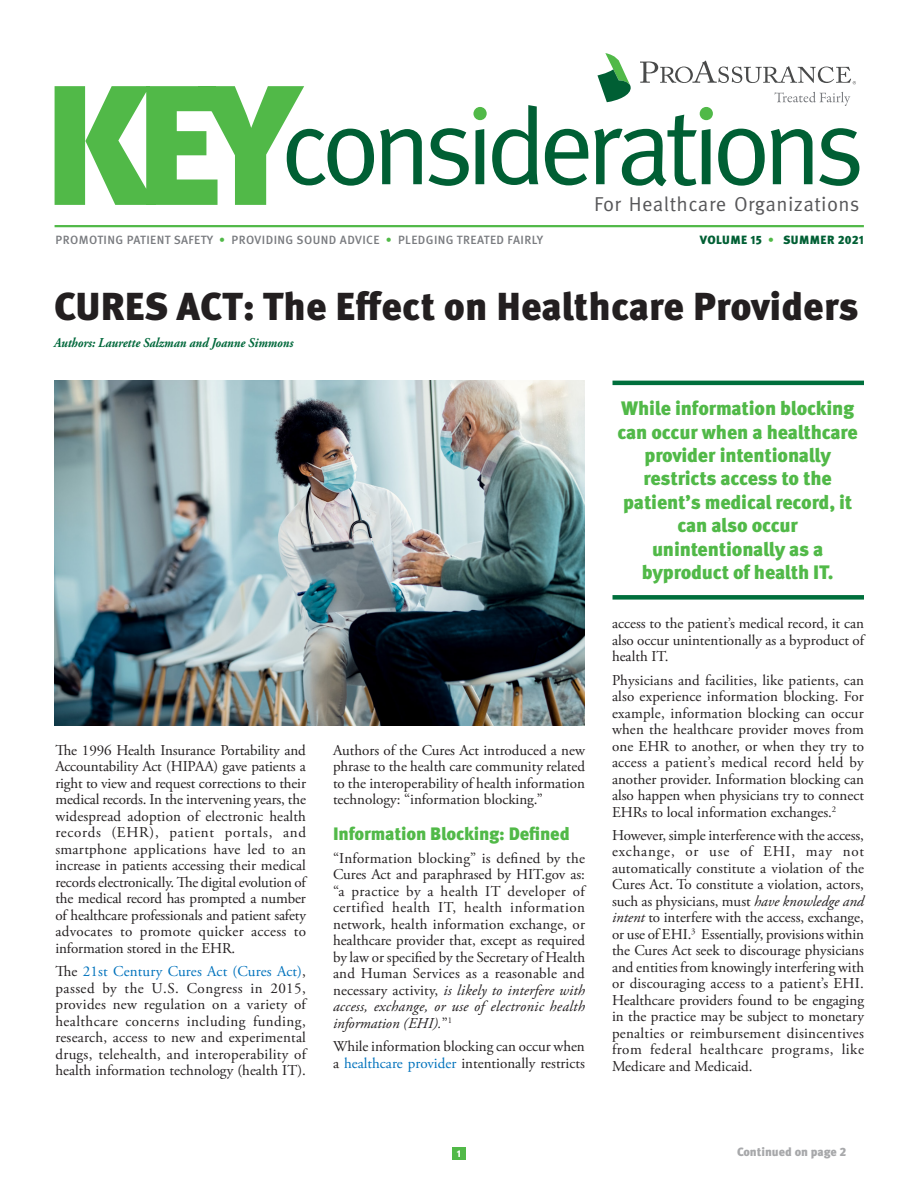
<style>
.page{position:relative;width:918px;height:1188px;background:#fff}
.page>*{position:absolute;margin:0;border:0;box-sizing:border-box;transform-origin:0 0}
.Title_24_Meta{font:900 39px "Meta OT";color:#231f20}
.t1{font:20.1px "Meta OT";letter-spacing:.02em;color:#575759}
._18_Black_Head{font:900 19.5px/23.4px "Meta OT";letter-spacing:-.01em;color:#51b948;text-align:center}
.Subhead_12_meta{font:900 18px "Meta OT";letter-spacing:-.01em;color:#51b948}
.Garamond_Text{font:15px/16.5px "Adobe Garamond Pro";color:#231f20;text-align:justify}
.author{font:italic 700 13.5px "Adobe Garamond Pro";color:#01683b;scale:.9 1}
.Serif_Text{font:500 12px "Meta OT";letter-spacing:.035em;color:#797b7f}
.Serif_Text-2{font:900 12px "Meta OT";letter-spacing:.035em;color:#005f34}
.Subhead_12_meta-2{font:900 12px "Meta OT";color:#a7a8aa}
.t2{font:900 9.75px "Meta OT";color:#fff}
.s1{color:#51b948}
.s2{color:#0072bc}
.s3{font-style:italic}
</style>
<div class="page">
<div style="left:452px;top:1147px;width:14px;height:12px;background:#51b948"></div>
<img style="left:54px;top:381px;width:531px;height:345px">
<hr style="left:613px;top:381px;width:251px;height:4px;background:#006f3c">
<div style="left:613px;top:595px;width:251px;height:5px;background:#006f3c"></div>
<hr style="left:55px;top:225px;width:809px;height:2px;background:#51b948">
<svg style="left:597px;top:53px;width:34px;height:49px"></svg>
<svg style="left:640px;top:61px;width:216px;height:23px"></svg>
<svg style="left:775px;top:92px;width:75px;height:14px"></svg>
<svg style="left:55px;top:86px;width:319px;height:119px"></svg>
<svg style="left:380px;top:129px;width:42px;height:55px"></svg>
<svg style="left:429px;top:128px;width:40px;height:58px"></svg>
<svg style="left:476px;top:129px;width:8px;height:55px"></svg>
<div style="left:473px;top:107px;width:14px;height:13px;background:#51b948;border-radius:50%"></div>
<svg style="left:492px;top:105px;width:46px;height:80px"></svg>
<svg style="left:545px;top:129px;width:43px;height:56px"></svg>
<svg style="left:594px;top:115px;width:117px;height:71px"></svg>
<div style="left:700px;top:107px;width:13px;height:13px;background:#51b948;border-radius:50%"></div>
<svg style="left:718px;top:129px;width:47px;height:57px"></svg>
<svg style="left:771px;top:129px;width:41px;height:55px"></svg>
<svg style="left:819px;top:128px;width:40px;height:58px"></svg>
<p class="t1" style="left:594px;top:192px;width:267px">For Healthcare Organizations</p>
<p class="Serif_Text" style="left:55px;top:232px;width:489px">PROMOTING PATIENT SAFETY <span class="s1">•</span> PROVIDING SOUND ADVICE <span class="s1">•</span> PLEDGING TREATED FAIRLY</p>
<p class="Serif_Text-2" style="left:700px;top:232px;width:166px">VOLUME 15 <span class="s1">•</span> SUMMER 2021</p>
<p class="Title_24_Meta" style="left:54px;top:283px;width:806px">CURES ACT: The Effect on Healthcare Providers</p>
<p class="author" style="left:54px;top:335px;width:267px">Authors: Laurette Salzman and Joanne Simmons</p>
<p class="Garamond_Text" style="left:55px;top:743px;width:252px">The 1996 Health Insurance Portability and Accountability Act (HIPAA) gave patients a right to view and request corrections to their medical records. In the intervening years, the widespread adoption of electronic health records (EHR), patient portals, and smartphone applications have led to an increase in patients accessing their medical records electronically. The digital evolution of the medical record has prompted a number of healthcare professionals and patient safety advocates to promote quicker access to information stored in the EHR.</p>
<p class="Garamond_Text" style="left:55px;top:964px;width:252px">The <span class="s2">21st Century Cures Act (Cures Act)</span>, passed by the U.S. Congress in 2015, provides new regulation on a variety of healthcare concerns including funding, research, access to new and experimental drugs, telehealth, and interoperability of health information technology (health IT).</p>
<p class="Garamond_Text" style="left:333px;top:743px;width:254px">Authors of the Cures Act introduced a new phrase to the health care community related to the interoperability of health information technology: “information blocking.”</p>
<p class="Subhead_12_meta" style="left:333px;top:822px;width:238px">Information Blocking: Defined</p>
<p class="Garamond_Text" style="left:333px;top:850px;width:254px">“Information blocking” is defined by the Cures Act and paraphrased by HIT.gov as: “a practice by a health IT developer of certified health IT, health information network, health information exchange, or healthcare provider that, except as required by law or specified by the Secretary of Health and Human Services as a reasonable and necessary activity, <span class="s3">is likely to interfere with access, exchange, or use of electronic health information (EHI).</span>”<sup>1</sup></p>
<p class="Garamond_Text" style="left:333px;top:1039px;width:254px">While information blocking can occur when a <span class="s2">healthcare provider</span> intentionally restricts</p>
<p class="_18_Black_Head" style="left:618px;top:397px;width:242px">While information blocking can occur when a healthcare provider intentionally restricts access to the patient’s medical record, it can also occur unintentionally as a byproduct of health IT.</p>
<p class="Garamond_Text" style="left:612px;top:616px;width:254px">access to the patient’s medical record, it can also occur unintentionally as a byproduct of health IT.</p>
<p class="Garamond_Text" style="left:612px;top:672px;width:254px">Physicians and facilities, like patients, can also experience information blocking. For example, information blocking can occur when the healthcare provider moves from one EHR to another, or when they try to access a patient’s medical record held by another provider. Information blocking can also happen when physicians try to connect EHRs to local information exchanges.<sup>2</sup></p>
<p class="Garamond_Text" style="left:612px;top:827px;width:254px">However, simple interference with the access, exchange, or use of EHI, may not automatically constitute a violation of the Cures Act. To constitute a violation, actors, such as physicians, must <span class="s3">have knowledge and intent</span> to interfere with the access, exchange, or use of EHI.<sup>3</sup> Essentially, provisions within the Cures Act seek to discourage physicians and entities from knowingly interfering with or discouraging access to a patient’s EHI.<br>Healthcare providers found to be engaging in the practice may be subject to monetary penalties or reimbursement disincentives from federal healthcare programs, like Medicare and Medicaid.</p>
<p class="t2" style="left:457px;top:1147px;width:6px">1</p>
<p class="Subhead_12_meta-2" style="left:737px;top:1145px;width:111px">Continued on page 2</p>
</div>
